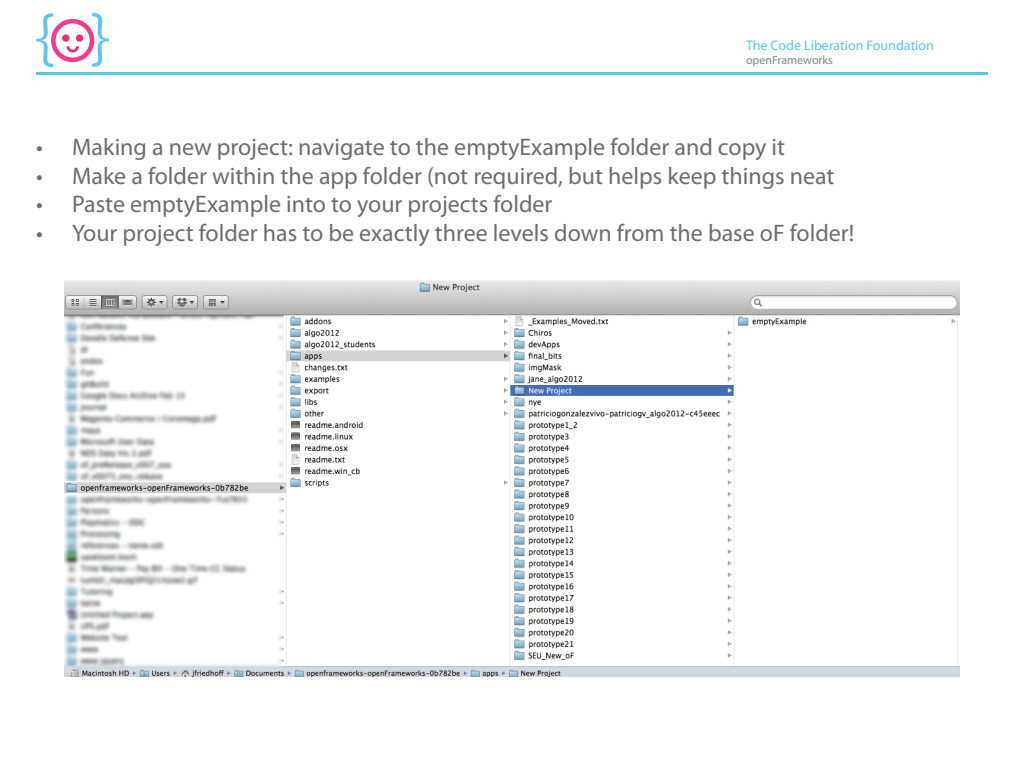
<style>
.page{position:relative;width:1024px;height:768px;background:#fff}
.page>*{position:absolute;margin:0;border:0;box-sizing:border-box;transform-origin:0 0}
.t1{font:24px "Myriad Pro";color:#6c6d70}
.t2{font:14px "Myriad Pro";color:#56c9e5}
.t3{font:12px "Myriad Pro";color:#828487}
</style>
<div class="page">
<hr style="left:36px;top:72px;width:952px;height:3px;background:#56c9e5">
<svg style="left:36px;top:13px;width:17px;height:54px"></svg>
<svg style="left:92px;top:13px;width:17px;height:54px"></svg>
<div style="left:51px;top:19px;width:43px;height:43px;border:5px solid #ee3d8d;border-radius:50%"></div>
<div style="left:62px;top:34px;width:8px;height:8px;background:#ec2c81;border-radius:50%"></div>
<div style="left:76px;top:34px;width:7px;height:8px;background:#ec2c81;border-radius:50%"></div>
<svg style="left:66px;top:46px;width:13px;height:7px"></svg>
<img style="left:64px;top:281px;width:895px;height:395px">
<p class="t2" style="left:746px;top:36px;width:190px">The Code Liberation Foundation</p>
<p class="t3" style="left:746px;top:52px;width:88px">openFrameworks</p>
<p class="t1" style="left:36px;top:132px;width:751px">• Making a new project: navigate to the emptyExample folder and copy it</p>
<p class="t1" style="left:36px;top:161px;width:800px">• Make a folder within the app folder (not required, but helps keep things neat</p>
<p class="t1" style="left:36px;top:190px;width:518px">• Paste emptyExample into to your projects folder</p>
<p class="t1" style="left:36px;top:218px;width:820px">• Your project folder has to be exactly three levels down from the base oF folder!</p>
</div>
